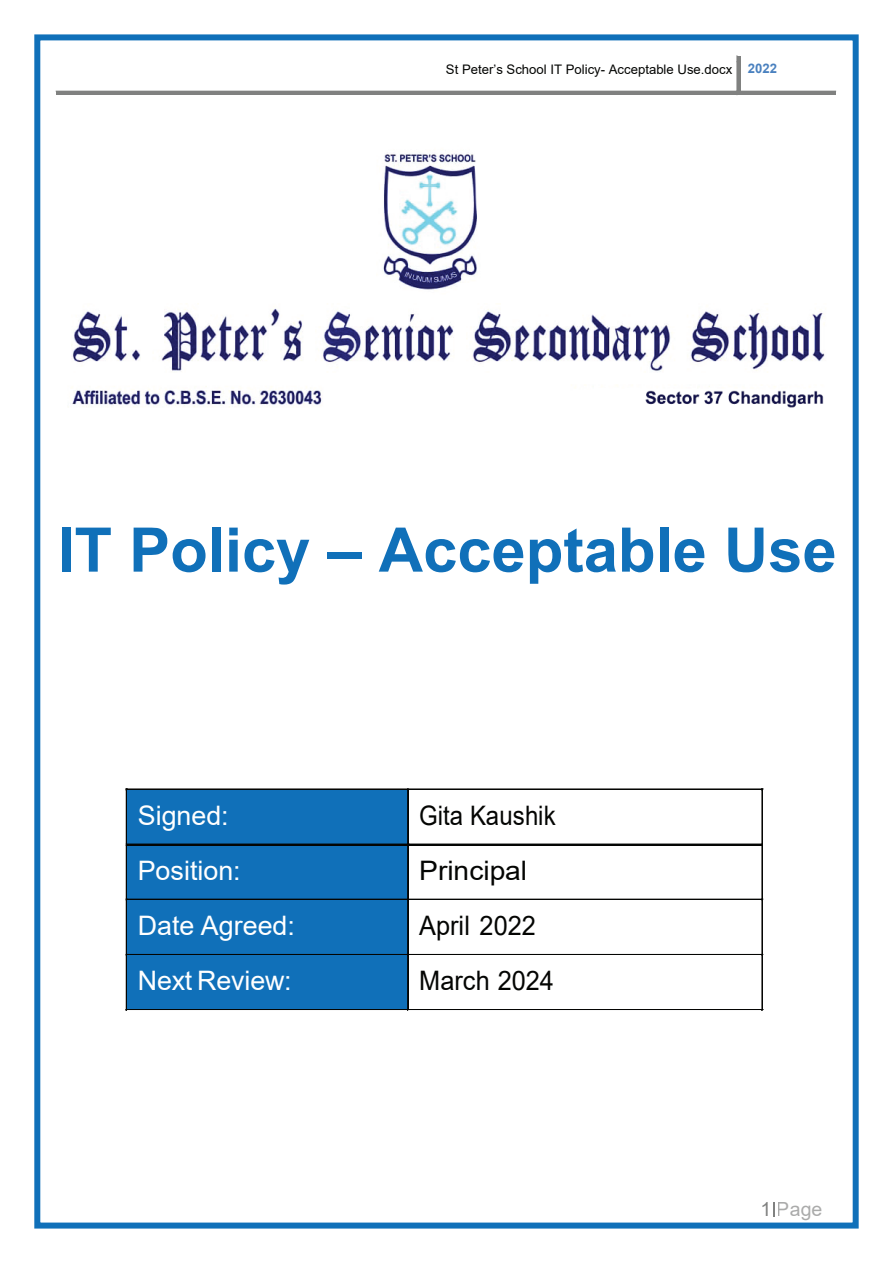
<style>
.page{position:relative;width:893px;height:1263px;background:#fff}
.page>*{position:absolute;margin:0;border:0;box-sizing:border-box;transform-origin:0 0}
.t1{font:700 61.5px "Arial";color:#1070b9}
.t2{font:26.85px "Arial";color:#fff}
.t3{font:26.85px "Arial";color:#040503;scale:.94 1}
.t4{font:26.85px "Arial";color:#040503;scale:.89 1}
.t5{font:26.85px "Arial";color:#040503;scale:1.05 1}
.t6{font:19.5px "Arial";color:#808180}
.t7{font:13.2px "Arial";color:#040503}
.t8{font:700 13.2px "Arial";color:#4a81bf}
</style>
<div class="page">
<div style="left:127px;top:832px;width:281px;height:12px;background:#1070b9"></div>
<div style="left:127px;top:790px;width:281px;height:42px;background:#1070b9"></div>
<hr style="left:127px;top:789px;width:281px;height:1px;background:#040503">
<hr style="left:408px;top:789px;width:354px;height:1px;background:#040503">
<hr style="left:126px;top:790px;width:1px;height:54px;background:#040503">
<hr style="left:408px;top:790px;width:1px;height:54px;background:#040503">
<hr style="left:407px;top:790px;width:1px;height:54px;background:#040503">
<hr style="left:762px;top:790px;width:1px;height:54px;background:#040503">
<div style="left:127px;top:887px;width:281px;height:12px;background:#1070b9"></div>
<div style="left:127px;top:845px;width:281px;height:42px;background:#1070b9"></div>
<hr style="left:127px;top:844px;width:281px;height:1px;background:#040503">
<hr style="left:409px;top:844px;width:353px;height:1px;background:#040503">
<hr style="left:126px;top:845px;width:1px;height:54px;background:#040503">
<hr style="left:408px;top:845px;width:1px;height:54px;background:#040503">
<hr style="left:407px;top:845px;width:1px;height:54px;background:#040503">
<hr style="left:762px;top:845px;width:1px;height:54px;background:#040503">
<div style="left:127px;top:943px;width:281px;height:11px;background:#1070b9"></div>
<div style="left:127px;top:900px;width:281px;height:43px;background:#1070b9"></div>
<hr style="left:127px;top:899px;width:281px;height:1px;background:#040503">
<hr style="left:408px;top:899px;width:354px;height:1px;background:#040503">
<hr style="left:126px;top:900px;width:1px;height:54px;background:#040503">
<hr style="left:408px;top:900px;width:1px;height:54px;background:#040503">
<hr style="left:407px;top:900px;width:1px;height:54px;background:#040503">
<hr style="left:762px;top:900px;width:1px;height:54px;background:#040503">
<div style="left:127px;top:998px;width:281px;height:11px;background:#1070b9"></div>
<div style="left:127px;top:955px;width:281px;height:43px;background:#1070b9"></div>
<hr style="left:127px;top:954px;width:281px;height:1px;background:#040503">
<hr style="left:408px;top:954px;width:354px;height:1px;background:#040503">
<hr style="left:126px;top:955px;width:1px;height:54px;background:#040503">
<hr style="left:127px;top:1009px;width:281px;height:1px;background:#040503">
<hr style="left:408px;top:955px;width:1px;height:54px;background:#040503">
<hr style="left:407px;top:955px;width:1px;height:54px;background:#040503">
<hr style="left:408px;top:1009px;width:354px;height:1px;background:#040503">
<hr style="left:762px;top:955px;width:1px;height:54px;background:#040503">
<hr style="left:56px;top:91px;width:681px;height:4px;background:#808180">
<svg style="left:737px;top:56px;width:3px;height:39px"></svg>
<hr style="left:740px;top:91px;width:96px;height:4px;background:#808180">
<div style="left:34px;top:34px;width:825px;height:1194px;border:6px solid #1070b9"></div>
<svg style="left:773px;top:1202px;width:2px;height:14px"></svg>
<img style="left:72px;top:153px;width:753px;height:255px">
<p class="t7" style="left:446px;top:60px;width:288px">St Peter’s School IT Policy- Acceptable Use.docx</p>
<p class="t8" style="left:748px;top:60px;width:31px">2022</p>
<h1 class="t1" style="left:57px;top:507px;width:781px">IT Policy – Acceptable Use</h1>
<h2 class="t2" style="left:138px;top:797px;width:92px">Signed:</h2>
<h2 class="t4" style="left:419px;top:797px;width:155px">Gita Kaushik</h2>
<h2 class="t2" style="left:138px;top:852px;width:104px">Position:</h2>
<h2 class="t5" style="left:419px;top:852px;width:104px">Principal</h2>
<h2 class="t2" style="left:138px;top:907px;width:159px">Date Agreed:</h2>
<h2 class="t3" style="left:419px;top:907px;width:126px">April 2022</h2>
<h2 class="t2" style="left:138px;top:962px;width:155px">Next Review:</h2>
<h2 class="t3" style="left:419px;top:962px;width:145px">March 2024</h2>
<h3 class="t6" style="left:761px;top:1196px;width:63px">1 Page</h3>
</div>
